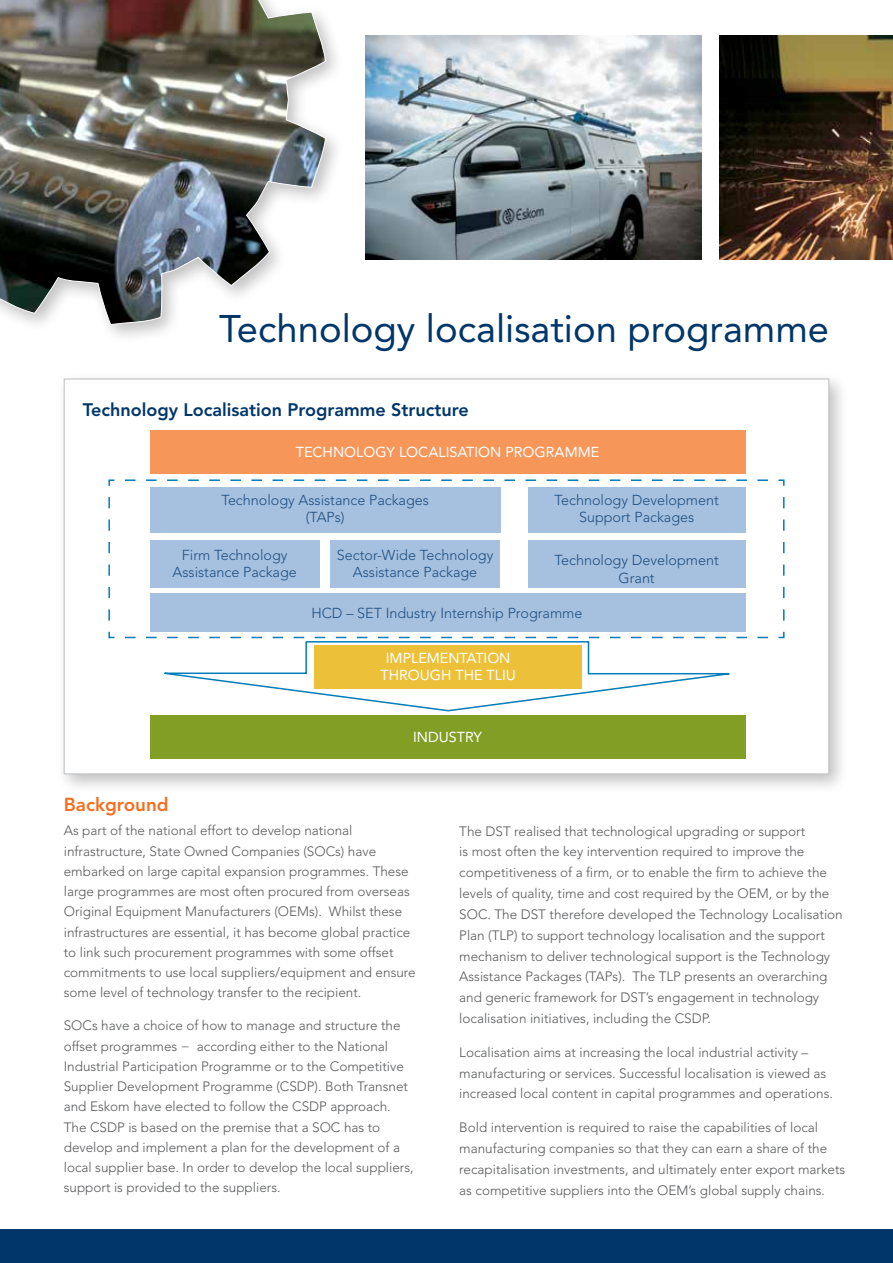
<style>
.page{position:relative;width:893px;height:1263px;background:#fff}
.page>*{position:absolute;margin:0;border:0;box-sizing:border-box;transform-origin:0 0}
.t1{font:38.25px "Avenir LT Std";color:#003669}
.t2{font:800 18.75px "Avenir LT Std";color:#f36f21}
.t3{font:800 18px "Avenir LT Std";color:#003669}
.t4{font:300 14.4px/17.2px "Avenir LT Std";color:#1f4f80;text-align:center}
.t5{font:14.4px/17.2px "Avenir LT Std";color:#fff;text-align:center}
.t6{font:300 13.5px/20.2px "Avenir LT Std";color:#58595b}
</style>
<div class="page">
<div style="left:0;top:0;width:345px;height:344px;background:#000;opacity:.25"></div>
<img style="left:0;top:0;width:326px;height:325px">
<img style="left:366px;top:36px;width:335px;height:223px">
<img style="left:719px;top:36px;width:174px;height:223px">
<div style="left:0;top:1230px;width:893px;height:33px;background:#003669"></div>
<div style="left:55px;top:370px;width:794px;height:424px;background:#000;opacity:.25"></div>
<div style="left:64px;top:379px;width:765px;height:395px;background:#fff;border:1px solid #bcbec0"></div>
<div style="left:150px;top:430px;width:595px;height:43px;background:#f79659"></div>
<div style="left:150px;top:715px;width:595px;height:43px;background:#839e25"></div>
<svg style="left:108px;top:479px;width:677px;height:160px"></svg>
<svg style="left:125px;top:637px;width:648px;height:75px"></svg>
<div style="left:150px;top:487px;width:350px;height:46px;background:#a6c0df"></div>
<div style="left:528px;top:540px;width:217px;height:47px;background:#a6c0df"></div>
<div style="left:150px;top:540px;width:170px;height:47px;background:#a6c0df"></div>
<div style="left:150px;top:594px;width:595px;height:38px;background:#a6c0df"></div>
<div style="left:330px;top:540px;width:170px;height:47px;background:#a6c0df"></div>
<h1 class="t1" style="left:219px;top:306px;width:611px">Technology localisation programme</h1>
<h3 class="t3" style="left:83px;top:399px;width:387px">Technology Localisation Programme Structure</h3>
<p class="t5" style="left:296px;top:444px;width:305px">TECHNOLOGY LOCALISATION PROGRAMME</p>
<p class="t4" style="left:221px;top:491px;width:209px">Technology Assistance Packages (TAPs)</p>
<p class="t4" style="left:173px;top:546px;width:126px">Firm Technology<br>Assistance Package</p>
<p class="t4" style="left:311px;top:604px;width:273px">HCD – SET Industry Internship Programme</p>
<p class="t4" style="left:554px;top:491px;width:166px">Technology Development<br>Support Packages</p>
<p class="t4" style="left:337px;top:546px;width:158px">Sector-Wide Technology<br>Assistance Package</p>
<p class="t4" style="left:554px;top:552px;width:166px">Technology Development<br>Grant</p>
<p class="t5" style="left:380px;top:649px;width:137px">IMPLEMENTATION<br>THROUGH THE TLIU</p>
<p class="t5" style="left:413px;top:728px;width:70px">INDUSTRY</p>
<h2 class="t2" style="left:64px;top:793px;width:106px">Background</h2>
<p class="t6" style="left:64px;top:821px;width:353px">As part of the national effort to develop national infrastructure, State Owned Companies (SOCs) have embarked on large capital expansion programmes. These large programmes are most often procured from overseas Original Equipment Manufacturers (OEMs). Whilst these infrastructures are essential, it has become global practice to link such procurement programmes with some offset commitments to use local suppliers/equipment and ensure some level of technology transfer to the recipient.</p>
<p class="t6" style="left:64px;top:1016px;width:351px">SOCs have a choice of how to manage and structure the offset programmes − according either to the National Industrial Participation Programme or to the Competitive Supplier Development Programme (CSDP). Both Transnet and Eskom have elected to follow the CSDP approach.<br>The CSDP is based on the premise that a SOC has to develop and implement a plan for the development of a local supplier base. In order to develop the local suppliers, support is provided to the suppliers.</p>
<p class="t6" style="left:459px;top:820px;width:385px;line-height:20.9px">The DST realised that technological upgrading or support<br>is most often the key intervention required to improve the competitiveness of a firm, or to enable the firm to achieve the levels of quality, time and cost required by the OEM, or by the SOC. The DST therefore developed the Technology Localisation Plan (TLP) to support technology localisation and the support mechanism to deliver technological support is the Technology Assistance Packages (TAPs). The TLP presents an overarching and generic framework for DST’s engagement in technology localisation initiatives, including the CSDP.</p>
<p class="t6" style="left:459px;top:1042px;width:375px;line-height:20.9px">Localisation aims at increasing the local industrial activity – manufacturing or services. Successful localisation is viewed as increased local content in capital programmes and operations.</p>
<p class="t6" style="left:459px;top:1117px;width:388px;line-height:20.9px">Bold intervention is required to raise the capabilities of local manufacturing companies so that they can earn a share of the recapitalisation investments, and ultimately enter export markets as competitive suppliers into the OEM’s global supply chains.</p>
</div>
